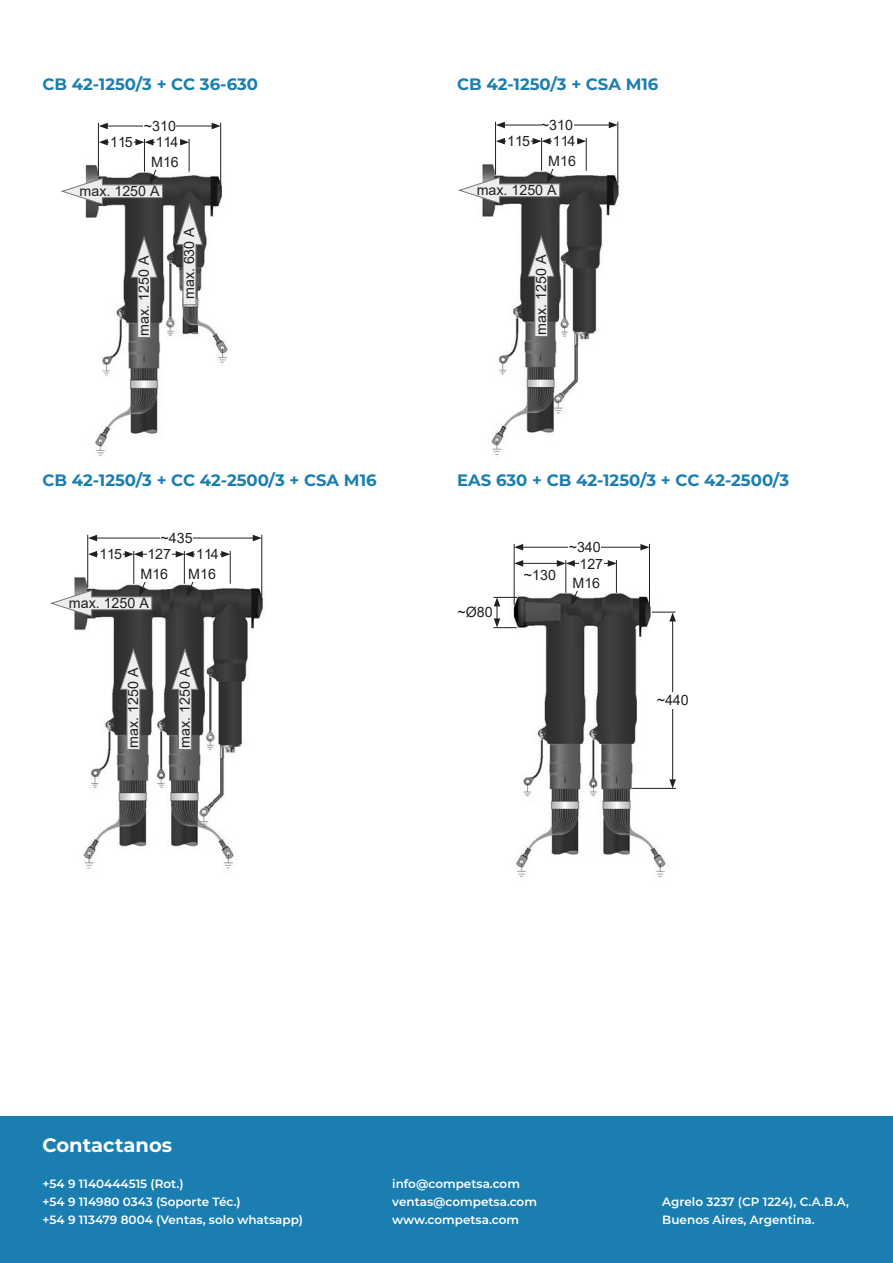
<style>
.page{position:relative;width:893px;height:1263px;background:#fff}
.page>*{position:absolute;margin:0;border:0;box-sizing:border-box;transform-origin:0 0}
.Titulo_principal{font:700 19.5px "Montserrat";color:#fff}
.Subtitulo_codigos_contables{font:700 16.5px "Montserrat";color:#1a7eb1}
.t1{font:14.25px "Arial";color:#231f20}
.Subtitulo_codigos_contables-2{font:600 12px "Montserrat";color:#fff}
</style>
<div class="page">
<svg style="left:85px;top:122px;width:143px;height:334px"></svg>
<svg style="left:131px;top:236px;width:26px;height:102px;background:#909091"></svg>
<svg style="left:176px;top:203px;width:27px;height:102px;background:#a1a2a2"></svg>
<hr style="left:106px;top:142px;width:32px;height:1px;background:#231f20">
<svg style="left:99px;top:139px;width:9px;height:6px"></svg>
<hr style="left:151px;top:142px;width:31px;height:1px;background:#231f20">
<svg style="left:135px;top:139px;width:18px;height:6px"></svg>
<svg style="left:180px;top:139px;width:9px;height:6px"></svg>
<hr style="left:106px;top:126px;width:108px;height:1px;background:#231f20">
<svg style="left:99px;top:123px;width:9px;height:6px"></svg>
<svg style="left:212px;top:123px;width:8px;height:6px"></svg>
<hr style="left:98px;top:123px;width:1px;height:53px;background:#231f20">
<hr style="left:220px;top:123px;width:1px;height:61px;background:#231f20">
<div style="left:144px;top:118px;width:32px;height:16px;background:#fff"></div>
<div style="left:109px;top:134px;width:25px;height:16px;background:#fff"></div>
<div style="left:155px;top:134px;width:24px;height:16px;background:#fff"></div>
<hr style="left:144px;top:139px;width:1px;height:33px;background:#231f20">
<hr style="left:189px;top:139px;width:1px;height:33px;background:#231f20">
<svg style="left:61px;top:160px;width:102px;height:45px"></svg>
<div style="left:150px;top:154px;width:30px;height:16px;background:#fff"></div>
<svg style="left:482px;top:121px;width:137px;height:334px"></svg>
<svg style="left:528px;top:235px;width:27px;height:102px;background:#8d8d8d"></svg>
<hr style="left:503px;top:141px;width:32px;height:1px;background:#231f20">
<svg style="left:496px;top:138px;width:9px;height:6px"></svg>
<hr style="left:548px;top:141px;width:31px;height:1px;background:#231f20">
<svg style="left:533px;top:138px;width:18px;height:6px"></svg>
<svg style="left:577px;top:138px;width:9px;height:6px"></svg>
<hr style="left:503px;top:125px;width:108px;height:1px;background:#231f20">
<svg style="left:496px;top:122px;width:9px;height:6px"></svg>
<svg style="left:609px;top:122px;width:8px;height:6px"></svg>
<hr style="left:495px;top:122px;width:1px;height:53px;background:#231f20">
<hr style="left:617px;top:122px;width:1px;height:61px;background:#231f20">
<div style="left:541px;top:117px;width:32px;height:16px;background:#fff"></div>
<div style="left:506px;top:133px;width:25px;height:16px;background:#fff"></div>
<div style="left:552px;top:133px;width:24px;height:16px;background:#fff"></div>
<hr style="left:541px;top:138px;width:1px;height:33px;background:#231f20">
<hr style="left:586px;top:138px;width:1px;height:33px;background:#231f20">
<svg style="left:458px;top:159px;width:102px;height:45px"></svg>
<div style="left:547px;top:153px;width:30px;height:16px;background:#fff"></div>
<svg style="left:74px;top:534px;width:189px;height:335px"></svg>
<svg style="left:120px;top:648px;width:27px;height:102px;background:#8c8d8d"></svg>
<svg style="left:172px;top:648px;width:26px;height:102px;background:#909091"></svg>
<hr style="left:95px;top:538px;width:160px;height:1px;background:#231f20">
<svg style="left:88px;top:535px;width:9px;height:6px"></svg>
<svg style="left:253px;top:535px;width:8px;height:6px"></svg>
<hr style="left:87px;top:535px;width:1px;height:53px;background:#231f20">
<hr style="left:261px;top:535px;width:1px;height:61px;background:#231f20">
<div style="left:160px;top:530px;width:33px;height:16px;background:#fff"></div>
<div style="left:99px;top:546px;width:24px;height:16px;background:#fff"></div>
<div style="left:147px;top:546px;width:24px;height:16px;background:#fff"></div>
<div style="left:195px;top:546px;width:25px;height:16px;background:#fff"></div>
<svg style="left:50px;top:550px;width:181px;height:67px"></svg>
<div style="left:139px;top:566px;width:30px;height:16px;background:#fff"></div>
<div style="left:187px;top:566px;width:30px;height:16px;background:#fff"></div>
<svg style="left:493px;top:543px;width:183px;height:335px"></svg>
<svg style="left:493px;top:597px;width:24px;height:31px"></svg>
<hr style="left:521px;top:563px;width:38px;height:1px;background:#231f20">
<svg style="left:515px;top:560px;width:8px;height:7px"></svg>
<hr style="left:573px;top:563px;width:37px;height:1px;background:#231f20">
<svg style="left:557px;top:560px;width:18px;height:7px"></svg>
<svg style="left:608px;top:560px;width:8px;height:7px"></svg>
<hr style="left:521px;top:547px;width:122px;height:1px;background:#231f20">
<svg style="left:515px;top:544px;width:8px;height:6px"></svg>
<svg style="left:640px;top:544px;width:9px;height:6px"></svg>
<hr style="left:514px;top:544px;width:1px;height:61px;background:#231f20">
<hr style="left:649px;top:544px;width:1px;height:61px;background:#231f20">
<div style="left:569px;top:539px;width:32px;height:16px;background:#fff"></div>
<div style="left:523px;top:567px;width:34px;height:16px;background:#fff"></div>
<div style="left:579px;top:555px;width:24px;height:16px;background:#fff"></div>
<hr style="left:565px;top:560px;width:1px;height:33px;background:#231f20">
<hr style="left:616px;top:560px;width:1px;height:33px;background:#231f20">
<hr style="left:672px;top:619px;width:1px;height:163px;background:#231f20">
<svg style="left:669px;top:779px;width:7px;height:9px"></svg>
<svg style="left:652px;top:612px;width:24px;height:9px"></svg>
<hr style="left:632px;top:788px;width:44px;height:1px;background:#231f20">
<div style="left:657px;top:692px;width:32px;height:16px;background:#fff"></div>
<svg style="left:571px;top:591px;width:11px;height:14px"></svg>
<div style="left:571px;top:575px;width:30px;height:16px;background:#fff"></div>
<div style="left:0;top:1116px;width:893px;height:147px;background:#1a7eb1"></div>
<p class="Subtitulo_codigos_contables" style="left:43px;top:72px;width:217px">CB 42-1250/3 + CC 36-630</p>
<p class="Subtitulo_codigos_contables" style="left:457px;top:72px;width:203px">CB 42-1250/3 + CSA M16</p>
<p class="t1" style="left:144px;top:116px;width:34px">~310</p>
<p class="t1" style="left:110px;top:133px;width:24px">115</p>
<p class="t1" style="left:156px;top:133px;width:24px">114</p>
<p class="t1" style="left:80px;top:181px;width:81px">max. 1250 A</p>
<p class="t1" style="left:151px;top:152px;width:29px">M16</p>
<p class="t1" style="left:134px;top:336px;width:82px;rotate:-90deg">max. 1250 A</p>
<p class="t1" style="left:179px;top:299px;width:74px;rotate:-90deg">max. 630 A</p>
<p class="t1" style="left:541px;top:115px;width:34px">~310</p>
<p class="t1" style="left:507px;top:132px;width:24px">115</p>
<p class="t1" style="left:553px;top:132px;width:24px">114</p>
<p class="t1" style="left:477px;top:180px;width:81px">max. 1250 A</p>
<p class="t1" style="left:548px;top:151px;width:29px">M16</p>
<p class="t1" style="left:531px;top:335px;width:82px;rotate:-90deg">max. 1250 A</p>
<p class="Subtitulo_codigos_contables" style="left:43px;top:468px;width:336px">CB 42-1250/3 + CC 42-2500/3 + CSA M16</p>
<p class="Subtitulo_codigos_contables" style="left:457px;top:468px;width:333px">EAS 630 + CB 42-1250/3 + CC 42-2500/3</p>
<p class="t1" style="left:161px;top:528px;width:34px">~435</p>
<p class="t1" style="left:99px;top:545px;width:24px">115</p>
<p class="t1" style="left:147px;top:545px;width:25px">127</p>
<p class="t1" style="left:196px;top:545px;width:24px">114</p>
<p class="t1" style="left:140px;top:564px;width:29px">M16</p>
<p class="t1" style="left:188px;top:564px;width:29px">M16</p>
<p class="t1" style="left:69px;top:593px;width:81px">max. 1250 A</p>
<p class="t1" style="left:123px;top:748px;width:82px;rotate:-90deg">max. 1250 A</p>
<p class="t1" style="left:175px;top:748px;width:82px;rotate:-90deg">max. 1250 A</p>
<p class="t1" style="left:457px;top:602px;width:37px">~Ø80</p>
<p class="t1" style="left:524px;top:566px;width:34px">~130</p>
<p class="t1" style="left:569px;top:538px;width:34px">~340</p>
<p class="t1" style="left:579px;top:554px;width:25px">127</p>
<p class="t1" style="left:572px;top:573px;width:29px">M16</p>
<p class="t1" style="left:657px;top:691px;width:34px">~440</p>
<p class="Titulo_principal" style="left:43px;top:1131px;width:131px">Contactanos</p>
<p class="Subtitulo_codigos_contables-2" style="left:43px;top:1175px;width:143px">+54 9 1140444515 (Rot.)</p>
<p class="Subtitulo_codigos_contables-2" style="left:43px;top:1193px;width:200px">+54 9 114980 0343 (Soporte Téc.)</p>
<p class="Subtitulo_codigos_contables-2" style="left:43px;top:1211px;width:262px">+54 9 113479 8004 (Ventas, solo whatsapp)</p>
<p class="Subtitulo_codigos_contables-2" style="left:392px;top:1175px;width:129px">info@competsa.com</p>
<p class="Subtitulo_codigos_contables-2" style="left:392px;top:1193px;width:146px">ventas@competsa.com</p>
<p class="Subtitulo_codigos_contables-2" style="left:392px;top:1211px;width:128px">www.competsa.com</p>
<p class="Subtitulo_codigos_contables-2" style="left:662px;top:1193px;width:188px">Agrelo 3237 (CP 1224), C.A.B.A,</p>
<p class="Subtitulo_codigos_contables-2" style="left:662px;top:1211px;width:154px">Buenos Aires, Argentina.</p>
</div>
